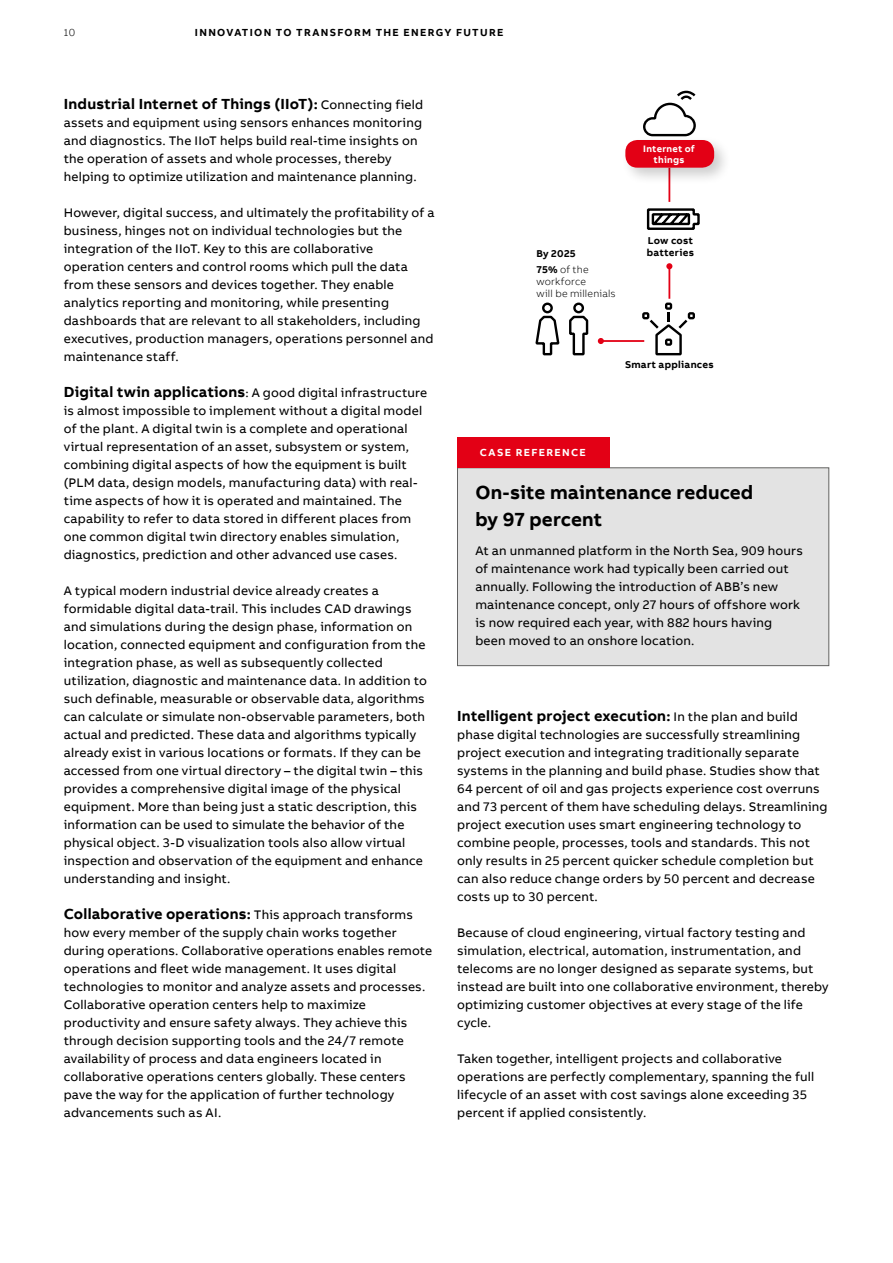
<style>
.page{position:relative;width:893px;height:1263px;background:#fff}
.page>*{position:absolute;margin:0;border:0;box-sizing:border-box;transform-origin:0 0}
.t1{font:700 19.5px/27px "AB Bvoice";color:#000}
.t2{font:700 15px "AB Bvoice";letter-spacing:.01em;color:#000}
.t3{font:12.75px/18px "AB Bvoice";letter-spacing:.015em;color:#000}
.t4{font:700 10.5px "AB Bvoice";letter-spacing:.125em;color:#000}
.t5{font:700 10.5px "AB Bvoice";letter-spacing:.13em;color:#fff}
.t6{font:300 10.5px "AB Bvoice";color:#000}
.t7{font:700 10.2px/15.5px "AB Bvoice";letter-spacing:.025em;color:#000}
.t8{font:300 10.2px/12px "AB Bvoice";letter-spacing:.02em;color:#000}
.t9{font:700 9.6px/10.8px "AB Bvoice";letter-spacing:.025em;color:#fff;text-align:center}
.s1{font-weight:400;font-size:12.75px}
.s2{font-weight:700;font-size:15px}
.s3{font-weight:300}
</style>
<div class="page">
<div style="left:457px;top:467px;width:372px;height:199px;background:#e3e3e3;border:1px solid #626261"></div>
<div style="left:457px;top:438px;width:152px;height:30px;background:#e30015"></div>
<hr style="left:601px;top:340px;width:43px;height:2px;background:#e30015">
<hr style="left:668px;top:264px;width:2px;height:35px;background:#e30015">
<hr style="left:668px;top:168px;width:2px;height:34px;background:#e30015">
<div style="left:621px;top:135px;width:111px;height:51px;background:#000;opacity:.2"></div>
<div style="left:625px;top:140px;width:89px;height:28px;background:#e30015;border-radius:12px"></div>
<svg style="left:643px;top:91px;width:53px;height:45px"></svg>
<svg style="left:598px;top:338px;width:6px;height:6px"></svg>
<svg style="left:666px;top:263px;width:6px;height:6px"></svg>
<svg style="left:642px;top:303px;width:53px;height:52px"></svg>
<svg style="left:535px;top:302px;width:54px;height:54px"></svg>
<svg style="left:646px;top:208px;width:54px;height:22px"></svg>
<p class="t6" style="left:64px;top:26px;width:13px">10</p>
<p class="t4" style="left:195px;top:25px;width:310px">INNOVATION TO TRANSFORM THE ENERGY FUTURE</p>
<p class="t2" style="left:64px;top:94px;width:361px">Industrial Internet of Things (IIoT): <span class="s1">Connecting field</span></p>
<p class="t3" style="left:64px;top:114px;width:360px">assets and equipment using sensors enhances monitoring and diagnostics. The IIoT helps build real-time insights on the operation of assets and whole processes, thereby helping to optimize utilization and maintenance planning.</p>
<p class="t3" style="left:64px;top:204px;width:372px">However, digital success, and ultimately the profitability of a business, hinges not on individual technologies but the integration of the IIoT. Key to this are collaborative operation centers and control rooms which pull the data from these sensors and devices together. They enable analytics reporting and monitoring, while presenting dashboards that are relevant to all stakeholders, including executives, production managers, operations personnel and maintenance staff.</p>
<p class="t3" style="left:64px;top:384px;width:365px"><span class="s2">Digital twin applications</span>: A good digital infrastructure is almost impossible to implement without a digital model of the plant. A digital twin is a complete and operational virtual representation of an asset, subsystem or system, combining digital aspects of how the equipment is built (PLM data, design models, manufacturing data) with real&shy;time aspects of how it is operated and maintained. The capability to refer to data stored in different places from one common digital twin directory enables simulation, diagnostics, prediction and other advanced use cases.</p>
<p class="t3" style="left:64px;top:582px;width:365px">A typical modern industrial device already creates a formidable digital data-trail. This includes CAD drawings and simulations during the design phase, information on location, connected equipment and configuration from the integration phase, as well as subsequently collected utilization, diagnostic and maintenance data. In addition to such definable, measurable or observable data, algorithms can calculate or simulate non-observable parameters, both actual and predicted. These data and algorithms typically already exist in various locations or formats. If they can be accessed from one virtual directory – the digital twin – this provides a comprehensive digital image of the physical equipment. More than being just a static description, this information can be used to simulate the behavior of the physical object. 3-D visualization tools also allow virtual inspection and observation of the equipment and enhance understanding and insight.</p>
<p class="t2" style="left:64px;top:904px;width:351px">Collaborative operations: <span class="s1">This approach transforms</span></p>
<p class="t3" style="left:64px;top:924px;width:370px">how every member of the supply chain works together during operations. Collaborative operations enables remote operations and fleet wide management. It uses digital technologies to monitor and analyze assets and processes.<br>Collaborative operation centers help to maximize productivity and ensure safety always. They achieve this through decision supporting tools and the 24/7 remote availability of process and data engineers located in collaborative operations centers globally. These centers pave the way for the application of further technology advancements such as AI.</p>
<p class="t9" style="left:643px;top:143px;width:53px">Internet of things</p>
<p class="t7" style="left:536px;top:246px;width:54px">By 2025<br>75% <span class="s3">of the</span></p>
<p class="t8" style="left:536px;top:275px;width:81px">workforce<br>will be millenials</p>
<p class="t7" style="left:647px;top:234px;width:49px;line-height:12px">Low cost batteries</p>
<p class="t7" style="left:625px;top:357px;width:90px">Smart appliances</p>
<p class="t5" style="left:480px;top:446px;width:107px">CASE REFERENCE</p>
<h1 class="t1" style="left:475px;top:478px;width:279px">On-site maintenance reduced by 97 percent</h1>
<p class="t3" style="left:475px;top:541px;width:329px">At an unmanned platform in the North Sea, 909 hours of maintenance work had typically been carried out annually. Following the introduction of ABB’s new maintenance concept, only 27 hours of offshore work is now required each year, with 882 hours having been moved to an onshore location.</p>
<p class="t2" style="left:457px;top:706px;width:342px">Intelligent project execution: <span class="s1">In the plan and build</span></p>
<p class="t3" style="left:457px;top:726px;width:372px">phase digital technologies are successfully streamlining project execution and integrating traditionally separate systems in the planning and build phase. Studies show that 64 percent of oil and gas projects experience cost overruns and 73 percent of them have scheduling delays. Streamlining project execution uses smart engineering technology to combine people, processes, tools and standards. This not only results in 25 percent quicker schedule completion but can also reduce change orders by 50 percent and decrease costs up to 30 percent.</p>
<p class="t3" style="left:457px;top:924px;width:373px">Because of cloud engineering, virtual factory testing and simulation, electrical, automation, instrumentation, and telecoms are no longer designed as separate systems, but instead are built into one collaborative environment, thereby optimizing customer objectives at every stage of the life cycle.</p>
<p class="t3" style="left:457px;top:1050px;width:359px">Taken together, intelligent projects and collaborative operations are perfectly complementary, spanning the full lifecycle of an asset with cost savings alone exceeding 35 percent if applied consistently.</p>
</div>
